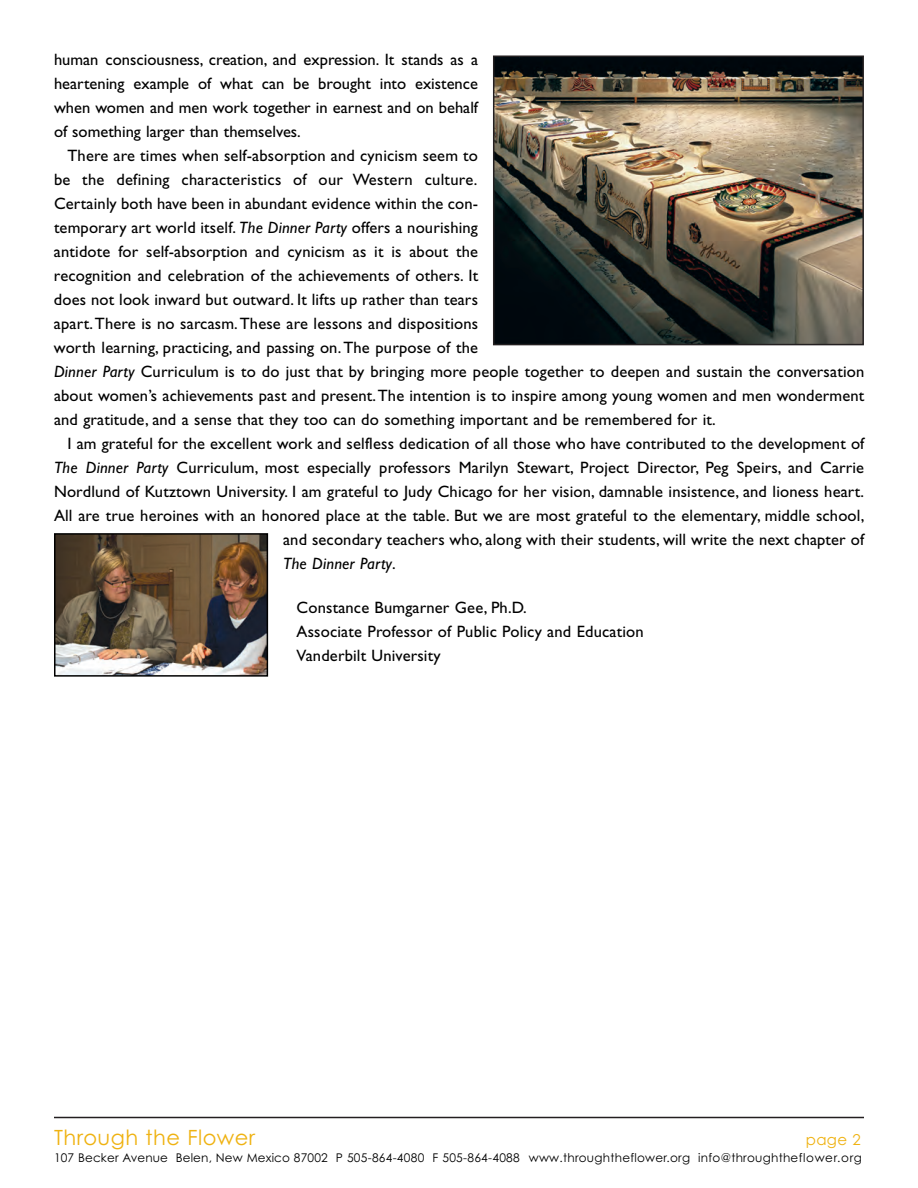
<style>
.page{position:relative;width:918px;height:1188px;background:#fff}
.page>*{position:absolute;margin:0;border:0;box-sizing:border-box;transform-origin:0 0}
.t1{font:21px "Century Gothic";letter-spacing:.02em;color:#efb211}
.t2{font:16.5px/24px "Gill Sans";letter-spacing:.01em;color:#000}
.t3{font:italic 16.5px "Gill Sans";letter-spacing:.01em;color:#000}
.t4{font:15px "Century Gothic";color:#efb211}
.t5{font:12px "Century Gothic";letter-spacing:.02em;color:#000}
.s1{font-style:italic}
.s2{font-style:normal}
</style>
<div class="page">
<hr style="left:54px;top:1117px;width:810px;height:1px;background:#231f20">
<img style="left:57px;top:536px;width:208px;height:138px">
<div style="left:54px;top:533px;width:214px;height:144px;border:2px solid #000"></div>
<img style="left:496px;top:59px;width:365px;height:283px">
<div style="left:493px;top:56px;width:371px;height:289px;border:2px solid #231f20"></div>
<p class="t2" style="left:54px;top:49px;width:426px;text-align:justify">human consciousness, creation, and expression. It stands as a heartening example of what can be brought into existence when women and men work together in earnest and on behalf of something larger than themselves.</p>
<p class="t2" style="left:54px;top:145px;width:812px;text-indent:14px">There are times when self-absorption and cynicism seem to<br>be the defining characteristics of our Western culture.<br>Certainly both have been in abundant evidence within the con-<br>temporary art world itself. <span class="s1">The Dinner Party</span> offers a nourishing<br>antidote for self-absorption and cynicism as it is about the<br>recognition and celebration of the achievements of others. It<br>does not look inward but outward. It lifts up rather than tears<br>apart.There is no sarcasm.These are lessons and dispositions<br>worth learning, practicing, and passing on.The purpose of the<br><span class="s1">Dinner Party</span> Curriculum is to do just that by bringing more people together to deepen and sustain the conversation about women’s achievements past and present.The intention is to inspire among young women and men wonderment and gratitude, and a sense that they too can do something important and be remembered for it.</p>
<p class="t2" style="left:68px;top:433px;width:798px">I am grateful for the excellent work and selfless dedication of all those who have contributed to the development of</p>
<p class="t2" style="left:54px;top:457px;width:812px"><span class="s1">The Dinner Party</span> Curriculum, most especially professors Marilyn Stewart, Project Director, Peg Speirs, and Carrie</p>
<p class="t2" style="left:54px;top:481px;width:812px">Nordlund of Kutztown University. I am grateful to Judy Chicago for her vision, damnable insistence, and lioness heart.</p>
<p class="t2" style="left:54px;top:505px;width:812px">All are true heroines with an honored place at the table. But we are most grateful to the elementary, middle school,</p>
<p class="t2" style="left:283px;top:529px;width:583px">and secondary teachers who, along with their students, will write the next chapter of</p>
<p class="t3" style="left:283px;top:557px;width:114px">The Dinner Party<span class="s2">.</span></p>
<p class="t2" style="left:297px;top:597px;width:349px">Constance Bumgarner Gee, Ph.D.<br>Associate Professor of Public Policy and Education<br>Vanderbilt University</p>
<p class="t1" style="left:54px;top:1126px;width:203px">Through the Flower</p>
<p class="t4" style="left:806px;top:1131px;width:56px">page 2</p>
<p class="t5" style="left:54px;top:1151px;width:810px">107 Becker Avenue Belen, New Mexico 87002 P 505-864-4080 F 505-864-4088 www.throughtheflower.org info@throughtheflower.org</p>
</div>
